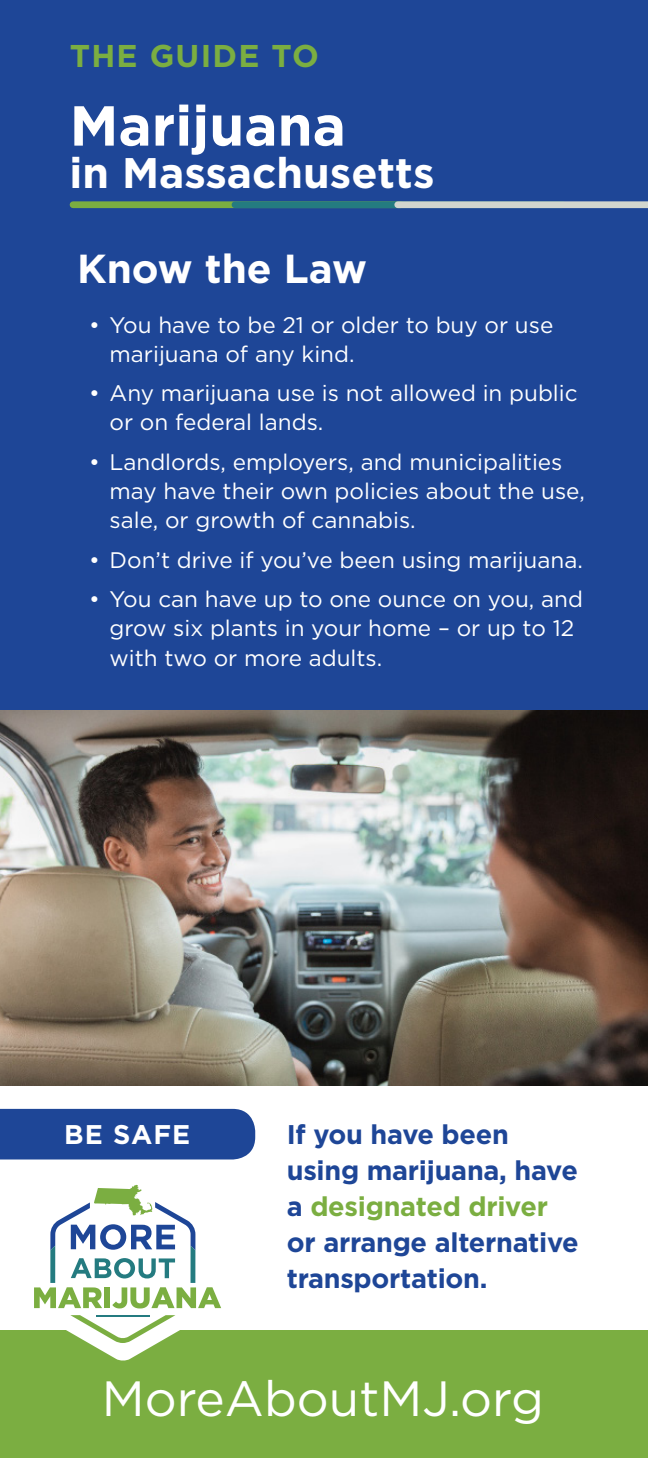
<style>
.page{position:relative;width:648px;height:1458px;background:#fff}
.page>*{position:absolute;margin:0;border:0;box-sizing:border-box;transform-origin:0 0}
.t1{font:700 56.25px "Gotham";color:#fff}
.t2{font:49.5px "Gotham";color:#fff}
.t3{font:700 42.75px "Gotham";color:#fff}
.t4{font:700 40.5px "Gotham";color:#fff}
.t5{font:700 31.5px "Gotham";letter-spacing:.04em;color:#7bae41}
.t6{font:700 27px/36px "Gotham";letter-spacing:-.01em;color:#1e4697}
.t7{font:700 27px "Gotham";letter-spacing:.04em;color:#fff}
.t8{font:22.5px/29.2px "Gotham";color:#fff}
.s1{color:#7bae41}
</style>
<div class="page">
<img style="left:0;top:710px;width:648px;height:375px">
<div style="left:0;top:0;width:648px;height:710px;background:#1e4697"></div>
<div style="left:73px;top:201px;width:328px;height:7px;background:#7bae41"></div>
<div style="left:235px;top:201px;width:328px;height:7px;background:#247b80"></div>
<div style="left:398px;top:201px;width:250px;height:7px;background:#d2d6ce"></div>
<div style="left:0;top:1330px;width:648px;height:128px;background:#7bae41"></div>
<svg style="left:34px;top:1184px;width:187px;height:177px"></svg>
<div style="left:0;top:1109px;width:255px;height:51px;background:#1e4697"></div>
<p class="t5" style="left:70px;top:35px;width:251px">THE GUIDE TO</p>
<p class="t1" style="left:70px;top:88px;width:278px">Marijuana</p>
<p class="t3" style="left:70px;top:145px;width:366px">in Massachusetts</p>
<p class="t4" style="left:77px;top:242px;width:291px">Know the Law</p>
<p class="t8" style="left:110px;top:310px;width:445px;text-indent:-20px">• You have to be 21 or older to buy or use marijuana of any kind.</p>
<p class="t8" style="left:110px;top:378px;width:470px;text-indent:-20px">• Any marijuana use is not allowed in public or on federal lands.</p>
<p class="t8" style="left:110px;top:447px;width:477px;text-indent:-20px">• Landlords, employers, and municipalities may have their own policies about the use, sale, or growth of cannabis.</p>
<p class="t8" style="left:89px;top:545px;width:495px">• Don’t drive if you’ve been using marijuana.</p>
<p class="t8" style="left:110px;top:584px;width:475px;text-indent:-20px">• You can have up to one ounce on you, and grow six plants in your home – or up to 12 with two or more adults.</p>
<p class="t7" style="left:64px;top:1116px;width:128px">BE SAFE</p>
<p class="t6" style="left:287px;top:1116px;width:293px">If you have been using marijuana, have a <span class="s1">designated driver </span>or arrange alternative transportation.</p>
<p class="t2" style="left:102px;top:1367px;width:444px">MoreAboutMJ.org</p>
</div>
